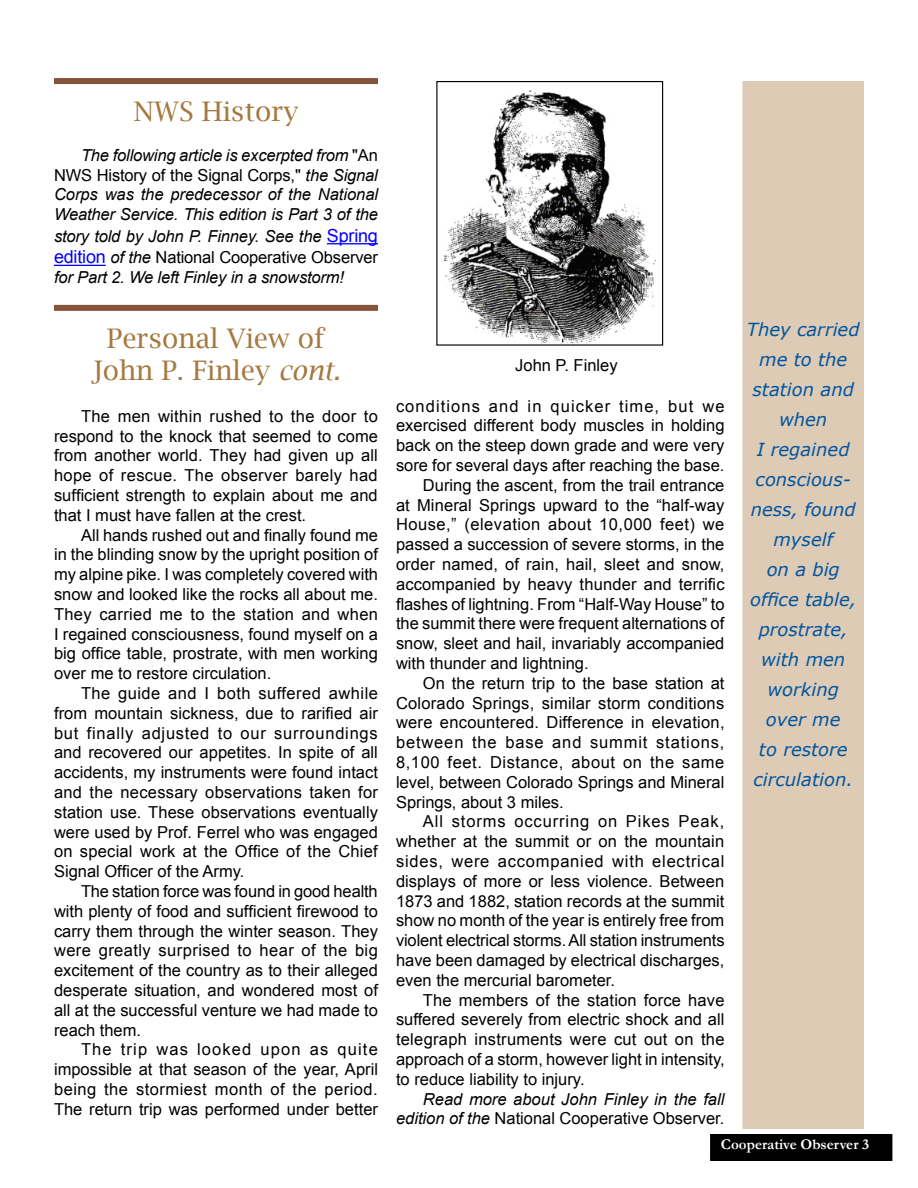
<style>
.page{position:relative;width:918px;height:1188px;background:#fff}
.page>*{position:absolute;margin:0;border:0;box-sizing:border-box;transform-origin:0 0}
.t1{font:27px/32.4px "Lucida Bright";color:#a5793f;text-align:center}
.t2{font:italic 18px/30px "Verdana";color:#0055a1;text-align:center}
.t3{font:16.5px/19.8px "Arial";color:#000;text-align:justify}
.t4{font:italic 16.5px/19.8px "Arial";letter-spacing:-.01em;color:#000;text-align:justify}
.t5{font:16.5px "Arial";letter-spacing:.03em;color:#000}
.t6{font:16.5px "Arial";letter-spacing:.045em;color:#000}
.t7{font:16.5px "Arial";letter-spacing:.035em;color:#000}
.t8{font:16.5px "Arial";letter-spacing:.065em;color:#000}
.t9{font:16.5px "Arial";letter-spacing:.05em;color:#000}
.t10{font:16.5px "Arial";letter-spacing:.055em;color:#000}
.t11{font:700 15px "Garamond";color:#fff}
.s1{font-style:normal}
.s2{font-style:normal;font-size:18px;color:#00f}
.s3{font-style:italic}
</style>
<div class="page">
<div style="left:711px;top:1135px;width:181px;height:25px;background:#000"></div>
<div style="left:710px;top:1134px;width:182px;height:27px;border:2px solid #000"></div>
<div style="left:743px;top:82px;width:120px;height:1046px;background:#ddcbb5"></div>
<div style="left:742px;top:81px;width:122px;height:1048px;border:2px solid #ddcbb5"></div>
<div style="left:54px;top:78px;width:324px;height:6px;background:#845339"></div>
<hr style="left:327px;top:243px;width:51px;height:1px;background:#00f">
<hr style="left:54px;top:265px;width:52px;height:1px;background:#00f">
<div style="left:54px;top:305px;width:324px;height:6px;background:#845339"></div>
<img style="left:443px;top:90px;width:213px;height:254px">
<div style="left:436px;top:81px;width:227px;height:265px;border:1px solid #000"></div>
<h1 class="t1" style="left:134px;top:95px;width:166px">NWS History</h1>
<p class="t4" style="left:54px;top:145px;width:326px;text-indent:27px">The following article is excerpted from <span class="s1">"An NWS History of the Signal Corps,"</span> the Signal Corps was the predecessor of the National Weather Service. This edition is Part 3 of the</p>
<p class="t4" style="left:54px;top:226px;width:325px;line-height:21.6px">story told by John P. Finney. See the <span class="s2">Spring edition</span> of the <span class="s1">National Cooperative Observer</span></p>
<p class="t4" style="left:54px;top:268px;width:292px">for Part 2. We left Finley in a snowstorm!</p>
<h1 class="t1" style="left:92px;top:322px;width:250px">Personal View of<br>John P. Finley <span class="s3">cont.</span></h1>
<p class="t3" style="left:54px;top:406px;width:325px;text-indent:27px">The men within rushed to the door to respond to the knock that seemed to come from another world. They had given up all hope of rescue. The observer barely had sufficient strength to explain about me and that I must have fallen at the crest.</p>
<p class="t3" style="left:54px;top:525px;width:326px;text-indent:27px">All hands rushed out and finally found me in the blinding snow by the upright position of my alpine pike. I was completely covered with snow and looked like the rocks all about me.<br>They carried me to the station and when I regained consciousness, found myself on a big office table, prostrate, with men working over me to restore circulation.</p>
<p class="t3" style="left:54px;top:684px;width:326px;text-indent:27px">The guide and I both suffered awhile from mountain sickness, due to rarified air but finally adjusted to our surroundings and recovered our appetites. In spite of all accidents, my instruments were found intact and the necessary observations taken for station use. These observations eventually were used by Prof. Ferrel who was engaged on special work at the Office of the Chief Signal Officer of the Army.</p>
<p class="t3" style="left:54px;top:882px;width:326px;text-indent:27px">The station force was found in good health with plenty of food and sufficient firewood to carry them through the winter season. They were greatly surprised to hear of the big excitement of the country as to their alleged desperate situation, and wondered most of all at the successful venture we had made to reach them.</p>
<p class="t3" style="left:54px;top:1040px;width:325px;text-indent:27px">The trip was looked upon as quite impossible at that season of the year, April being the stormiest month of the period.<br>The return trip was performed under better</p>
<p class="t3" style="left:515px;top:355px;width:104px">John P. Finley</p>
<p class="t8" style="left:396px;top:395px;width:330px">conditions and in quicker time, but we</p>
<p class="t3" style="left:396px;top:416px;width:330px">exercised different body muscles in holding</p>
<p class="t3" style="left:396px;top:436px;width:330px">back on the steep down grade and were very</p>
<p class="t3" style="left:396px;top:456px;width:330px">sore for several days after reaching the base.</p>
<p class="t3" style="left:423px;top:475px;width:303px">During the ascent, from the trail entrance</p>
<p class="t3" style="left:396px;top:495px;width:330px">at Mineral Springs upward to the “half-way</p>
<p class="t5" style="left:396px;top:514px;width:330px">House,” (elevation about 10,000 feet) we</p>
<p class="t3" style="left:396px;top:535px;width:330px">passed a succession of severe storms, in the</p>
<p class="t3" style="left:396px;top:555px;width:330px">order named, of rain, hail, sleet and snow,</p>
<p class="t3" style="left:396px;top:574px;width:330px">accompanied by heavy thunder and terrific</p>
<p class="t3" style="left:396px;top:594px;width:330px">flashes of lightning. From “Half-Way House” to</p>
<p class="t3" style="left:396px;top:614px;width:330px">the summit there were frequent alternations of</p>
<p class="t3" style="left:396px;top:634px;width:330px">snow, sleet and hail, invariably accompanied</p>
<p class="t3" style="left:396px;top:654px;width:194px">with thunder and lightning.</p>
<p class="t3" style="left:423px;top:673px;width:303px">On the return trip to the base station at</p>
<p class="t3" style="left:396px;top:693px;width:330px">Colorado Springs, similar storm conditions</p>
<p class="t3" style="left:396px;top:713px;width:330px">were encountered. Difference in elevation,</p>
<p class="t9" style="left:396px;top:732px;width:330px">between the base and summit stations,</p>
<p class="t7" style="left:396px;top:751px;width:330px">8,100 feet. Distance, about on the same</p>
<p class="t3" style="left:396px;top:772px;width:330px">level, between Colorado Springs and Mineral</p>
<p class="t3" style="left:396px;top:792px;width:169px">Springs, about 3 miles.</p>
<p class="t10" style="left:423px;top:811px;width:303px">All storms occurring on Pikes Peak,</p>
<p class="t3" style="left:396px;top:832px;width:330px">whether at the summit or on the mountain</p>
<p class="t6" style="left:396px;top:850px;width:330px">sides, were accompanied with electrical</p>
<p class="t3" style="left:396px;top:871px;width:330px">displays of more or less violence. Between</p>
<p class="t3" style="left:396px;top:891px;width:330px">1873 and 1882, station records at the summit</p>
<p class="t3" style="left:396px;top:911px;width:330px">show no month of the year is entirely free from</p>
<p class="t3" style="left:396px;top:931px;width:330px">violent electrical storms. All station instruments</p>
<p class="t3" style="left:396px;top:951px;width:330px">have been damaged by electrical discharges,</p>
<p class="t3" style="left:396px;top:970px;width:221px">even the mercurial barometer.</p>
<p class="t3" style="left:423px;top:990px;width:303px">The members of the station force have</p>
<p class="t3" style="left:396px;top:1010px;width:330px">suffered severely from electric shock and all</p>
<p class="t3" style="left:396px;top:1030px;width:330px">telegraph instruments were cut out on the</p>
<p class="t3" style="left:396px;top:1050px;width:330px">approach of a storm, however light in intensity,</p>
<p class="t3" style="left:396px;top:1069px;width:190px">to reduce liability to injury.</p>
<p class="t4" style="left:396px;top:1089px;width:330px;text-align:right">Read more about John Finley in the fall edition of the <span class="s1">National Cooperative Observer.</span></p>
<p class="t2" style="left:747px;top:315px;width:114px">They carried me to the station and when<br>I regained conscious&shy;ness, found myself<br>on a big office table, prostrate, with men working over me<br>to restore circulation.</p>
<p class="t11" style="left:721px;top:1134px;width:150px">Cooperative Observer 3</p>
</div>
